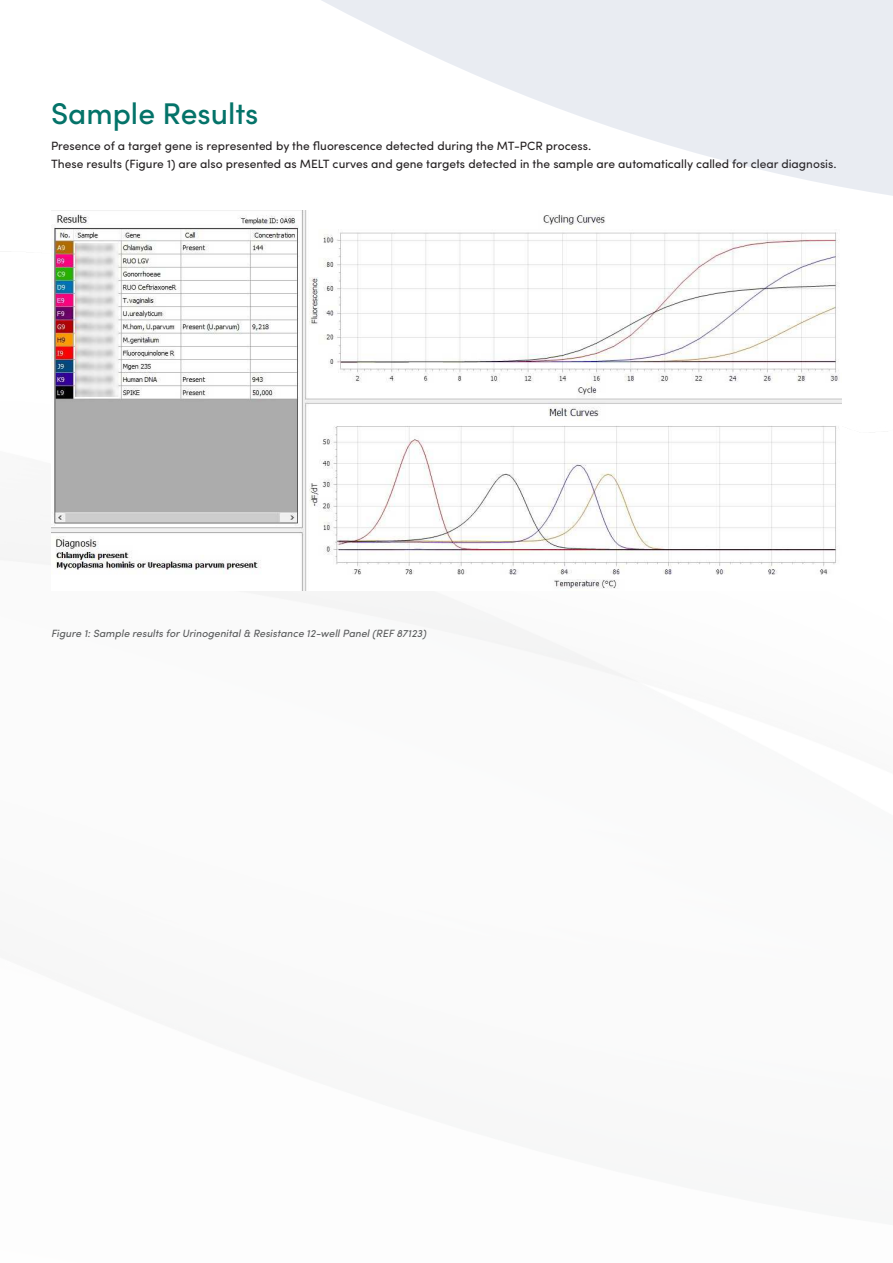
<style>
.page{position:relative;width:893px;height:1263px;background:#fff}
.page>*{position:absolute;margin:0;border:0;box-sizing:border-box;transform-origin:0 0}
.t1{font:500 30px "Sofia Pro";color:#047369}
.t2{font:12px/18px "Sofia Pro";color:#231f20}
.t3{font:italic 10.5px "Sofia Pro";color:#585a5b}
</style>
<div class="page">
<img style="left:51px;top:210px;width:791px;height:380px">
<svg style="left:321px;top:0;width:572px;height:196px;fill:#e9ecf2"></svg>
<h1 class="t1" style="left:51px;top:102px;width:209px">Sample Results</h1>
<p class="t2" style="left:51px;top:138px;width:787px">Presence of a target gene is represented by the fluorescence detected during the MT-PCR process.<br>These results (Figure 1) are also presented as MELT curves and gene targets detected in the sample are automatically called for clear diagnosis.</p>
<p class="t3" style="left:51px;top:629px;width:377px">Figure 1: Sample results for Urinogenital &amp; Resistance 12-well Panel (REF 87123)</p>
</div>
